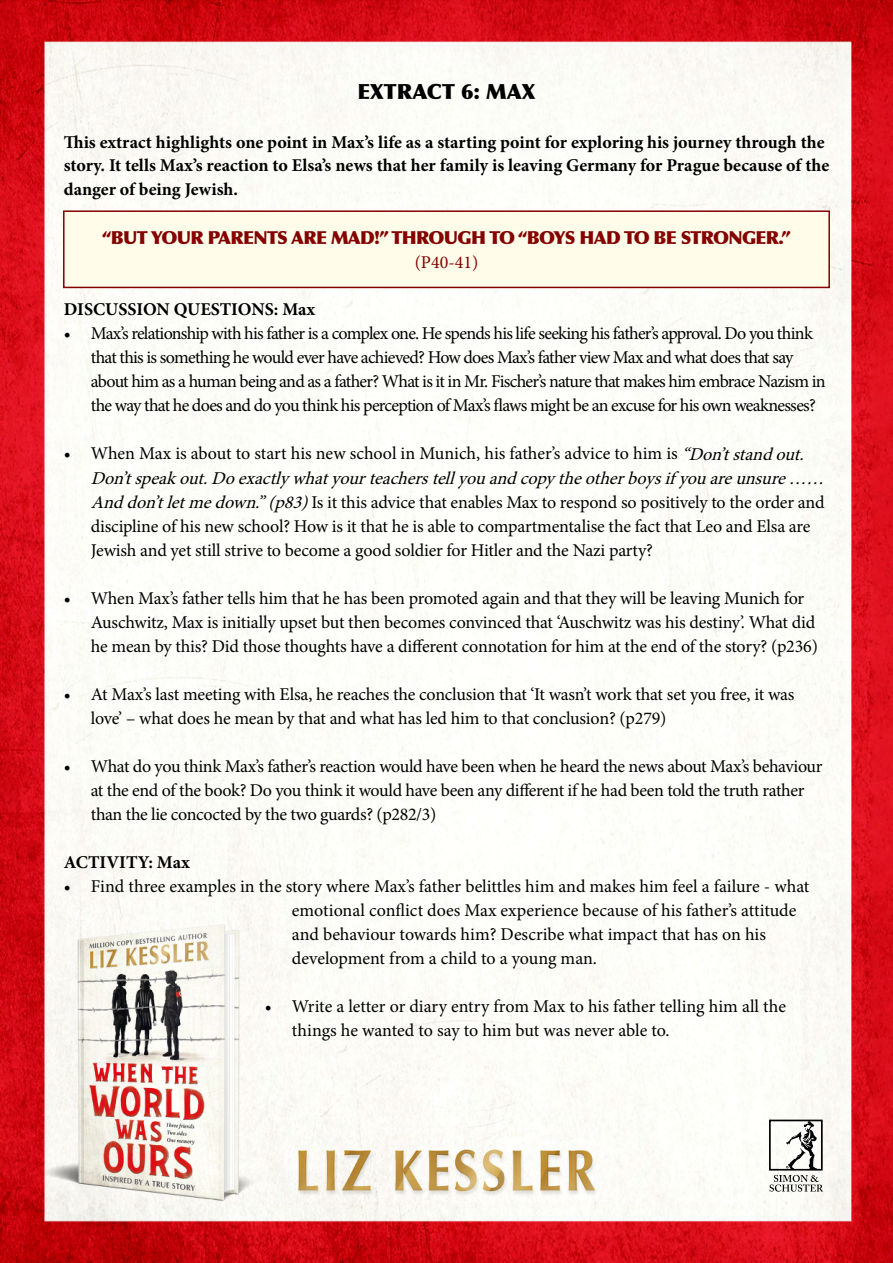
<style>
.page{position:relative;width:893px;height:1263px;background:#fff}
.page>*{position:absolute;margin:0;border:0;box-sizing:border-box;transform-origin:0 0}
.t1{font:900 21px "Optima";color:#000}
.t2{font:18px/24px "Minion Pro";letter-spacing:-.015em;color:#000}
.t3{font:18px/24px "Minion Pro";letter-spacing:-.04em;color:#000}
.t4{font:700 18px/24px "Minion Pro";color:#000}
.t5{font:900 18px "Optima";letter-spacing:-.04em;color:#840001}
.t6{font:18px "Minion Pro";color:#840001}
.s1{font-style:italic}
</style>
<div class="page">
<img style="left:0;top:0;width:893px;height:1263px">
<div style="left:769px;top:1119px;width:54px;height:51px;border:2px solid #000"></div>
<svg style="left:786px;top:1120px;width:32px;height:49px"></svg>
<svg style="left:769px;top:1175px;width:54px;height:16px"></svg>
<div style="left:63px;top:210px;width:767px;height:78px;background:#fffde9;border:2px solid #840001"></div>
<p class="t1" style="left:357px;top:79px;width:180px">EXTRACT 6: MAX</p>
<p class="t4" style="left:64px;top:130px;width:767px">This extract highlights one point in Max’s life as a starting point for exploring his journey through the story. It tells Max’s reaction to Elsa’s news that her family is leaving Germany for Prague because of the danger of being Jewish.</p>
<p class="t5" style="left:102px;top:226px;width:690px">“BUT YOUR PARENTS ARE MAD!” THROUGH TO “BOYS HAD TO BE STRONGER.”</p>
<p class="t6" style="left:415px;top:250px;width:65px">(P40-41)</p>
<p class="t4" style="left:64px;top:297px;width:253px">DISCUSSION QUESTIONS: Max</p>
<p class="t3" style="left:91px;top:322px;width:736px;text-indent:-27px">• Max’s relationship with his father is a complex one. He spends his life seeking his father’s approval. Do you think that this is something he would ever have achieved? How does Max’s father view Max and what does that say about him as a human being and as a father? What is it in Mr. Fischer’s nature that makes him embrace Nazism in the way that he does and do you think his perception of Max’s flaws might be an excuse for his own weaknesses?</p>
<p class="t2" style="left:91px;top:442px;width:741px;text-indent:-27px">• When Max is about to start his new school in Munich, his father’s advice to him is <span class="s1">“Don’tstandout.<br>Don’tspeakout.Doexactlywhatyourteacherstellyouandcopytheotherboysif youareunsure…… Anddon’tletmedown.”(p83)</span>Is it this advice that enables Max to respond so positively to the order and discipline of his new school? How is it that he is able to compartmentalise the fact that Leo and Elsa are Jewish and yet still strive to become a good soldier for Hitler and the Nazi party?</p>
<p class="t2" style="left:91px;top:586px;width:729px;text-indent:-27px">• When Max’s father tells him that he has been promoted again and that they will be leaving Munich for<br>Auschwitz, Max is initially upset but then becomes convinced that ‘Auschwitz was his destiny’. What did he mean by this? Did those thoughts have a different connotation for him at the end of the story? (p236)</p>
<p class="t2" style="left:91px;top:682px;width:705px;text-indent:-27px">• At Max’s last meeting with Elsa, he reaches the conclusion that ‘It wasn’t work that set you free, it was love’ – what does he mean by that and what has led him to that conclusion? (p279)</p>
<p class="t2" style="left:91px;top:754px;width:733px;text-indent:-27px">• What do you think Max’s father’s reaction would have been when he heard the news about Max’s behaviour at the end of the book? Do you think it would have been any different if he had been told the truth rather than the lie concocted by the two guards? (p282/3)</p>
<p class="t4" style="left:64px;top:849px;width:127px">ACTIVITY: Max</p>
<p class="t2" style="left:292px;top:874px;width:519px;text-indent:-228px">• Find three examples in the story where Max’s father belittles him and makes him feel a failure - what emotional conflict does Max experience because of his father’s attitude and behaviour towards him? Describe what impact that has on his development from a child to a young man.</p>
<p class="t2" style="left:292px;top:994px;width:496px;text-indent:-27px">• Write a letter or diary entry from Max to his father telling him all the things he wanted to say to him but was never able to.</p>
</div>
